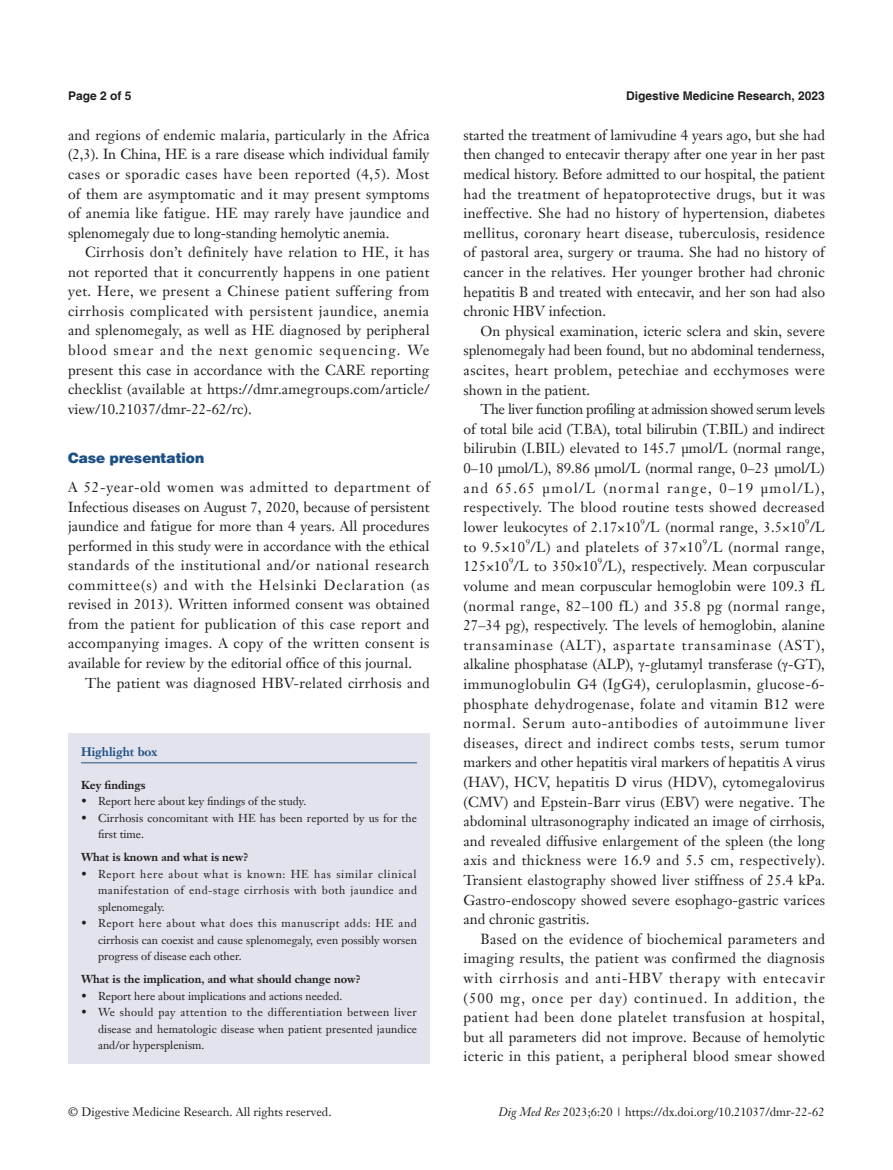
<style>
.page{position:relative;width:893px;height:1170px;background:#fff}
.page>*{position:absolute;margin:0;border:0;box-sizing:border-box;transform-origin:0 0}
.t1{font:14.25px/19.6px "Janson Text LT";letter-spacing:.015em;color:#231f20;text-align:justify}
.t2{font:14.25px "Janson Text LT";letter-spacing:.035em;color:#231f20}
.t3{font:900 14.25px "Helvetica";color:#1c5085}
.t4{font:12px "Janson Text LT";color:#231f20}
.t5{font:700 12px "Helvetica";color:#231f20}
.t6{font:700 12px "Janson Text LT";color:#1c5085}
.t7{font:11.25px/16.5px "Janson Text LT";color:#231f20;text-align:justify}
.t8{font:700 11.25px "Janson Text LT";color:#231f20}
.t9{font:8.25px "Janson Text LT";color:#231f20}
.s1{font-family:"Times New Roman"}
.s2{font-style:italic}
</style>
<div class="page">
<div style="left:68px;top:733px;width:362px;height:330px;background:#e2e3ec"></div>
<hr style="left:81px;top:762px;width:336px;height:1px;background:#1c5085">
<p class="t5" style="left:68px;top:88px;width:65px">Page 2 of 5</p>
<p class="t5" style="left:626px;top:88px;width:200px">Digestive Medicine Research, 2023</p>
<p class="t1" style="left:68px;top:125px;width:363px">and regions of endemic malaria, particularly in the Africa (2,3). In China, HE is a rare disease which individual family cases or sporadic cases have been reported (4,5). Most of them are asymptomatic and it may present symptoms of anemia like fatigue. HE may rarely have jaundice and splenomegaly due to long-standing hemolytic anemia.</p>
<p class="t1" style="left:68px;top:242px;width:363px;text-indent:17px">Cirrhosis don’t definitely have relation to HE, it has not reported that it concurrently happens in one patient yet. Here, we present a Chinese patient suffering from cirrhosis complicated with persistent jaundice, anemia and splenomegaly, as well as HE diagnosed by peripheral blood smear and the next genomic sequencing. We present this case in accordance with the CARE reporting checklist (available at https://dmr.amegroups.com/article/ view/10.21037/dmr-22-62/rc).</p>
<p class="t3" style="left:68px;top:448px;width:138px">Case presentation</p>
<p class="t1" style="left:68px;top:477px;width:363px">A 52-year-old women was admitted to department of Infectious diseases on August 7, 2020, because of persistent jaundice and fatigue for more than 4 years. All procedures performed in this study were in accordance with the ethical standards of the institutional and/or national research committee(s) and with the Helsinki Declaration (as revised in 2013). Written informed consent was obtained from the patient for publication of this case report and accompanying images. A copy of the written consent is available for review by the editorial office of this journal.</p>
<p class="t1" style="left:85px;top:672px;width:346px">The patient was diagnosed HBV-related cirrhosis and</p>
<p class="t6" style="left:81px;top:744px;width:78px">Highlight box</p>
<p class="t8" style="left:81px;top:777px;width:66px">Key findings</p>
<p class="t7" style="left:81px;top:793px;width:227px">• Report here about key findings of the study.</p>
<p class="t7" style="left:98px;top:809px;width:321px;text-indent:-17px">• Cirrhosis concomitant with HE has been reported by us for the first time.</p>
<p class="t8" style="left:81px;top:850px;width:169px">What is known and what is new?</p>
<p class="t7" style="left:98px;top:865px;width:321px;text-indent:-17px">• Report here about what is known: HE has similar clinical manifestation of end-stage cirrhosis with both jaundice and splenomegaly.</p>
<p class="t7" style="left:98px;top:915px;width:320px;text-indent:-17px">• Report here about what does this manuscript adds: HE and cirrhosis can coexist and cause splenomegaly, even possibly worsen progress of disease each other.</p>
<p class="t8" style="left:81px;top:971px;width:281px">What is the implication, and what should change now?</p>
<p class="t7" style="left:81px;top:987px;width:263px">• Report here about implications and actions needed.</p>
<p class="t7" style="left:98px;top:1003px;width:321px;text-indent:-17px">• We should pay attention to the differentiation between liver disease and hematologic disease when patient presented jaundice and/or hypersplenism.</p>
<p class="t1" style="left:463px;top:125px;width:363px">started the treatment of lamivudine 4 years ago, but she had then changed to entecavir therapy after one year in her past medical history. Before admitted to our hospital, the patient had the treatment of hepatoprotective drugs, but it was ineffective. She had no history of hypertension, diabetes mellitus, coronary heart disease, tuberculosis, residence of pastoral area, surgery or trauma. She had no history of cancer in the relatives. Her younger brother had chronic hepatitis B and treated with entecavir, and her son had also chronic HBV infection.</p>
<p class="t1" style="left:463px;top:321px;width:363px;text-indent:17px">On physical examination, icteric sclera and skin, severe splenomegaly had been found, but no abdominal tenderness, ascites, heart problem, petechiae and ecchymoses were shown in the patient.</p>
<p class="t1" style="left:463px;top:399px;width:363px;text-indent:17px">The liver function profiling at admission showed serum levels of total bile acid (T.BA), total bilirubin (T.BIL) and indirect bilirubin (I.BIL) elevated to 145.7 μmol/L (normal range, 0–10 μmol/L), 89.86 μmol/L (normal range, 0–23 μmol/L) and 65.65 μmol/L (normal range, 0–19 μmol/L), respectively. The blood routine tests showed decreased lower leukocytes of 2.17×10 /L (normal range, 3.5×10 /L</p>
<p class="t9" style="left:640px;top:517px;width:6px">9</p>
<p class="t9" style="left:805px;top:517px;width:6px">9</p>
<p class="t2" style="left:463px;top:537px;width:363px">to 9.5×10 /L) and platelets of 37×10 /L (normal range,</p>
<p class="t9" style="left:526px;top:536px;width:6px">9</p>
<p class="t9" style="left:703px;top:536px;width:6px">9</p>
<p class="t1" style="left:463px;top:556px;width:363px">125×10 /L to 350×10 /L), respectively. Mean corpuscular</p>
<p class="t9" style="left:509px;top:556px;width:6px">9</p>
<p class="t9" style="left:598px;top:556px;width:6px">9</p>
<p class="t1" style="left:463px;top:576px;width:363px">volume and mean corpuscular hemoglobin were 109.3 fL (normal range, 82–100 fL) and 35.8 pg (normal range, 27–34 pg), respectively. The levels of hemoglobin, alanine transaminase (ALT), aspartate transaminase (AST), alkaline phosphatase (ALP), <span class="s1">γ</span>-glutamyl transferase (<span class="s1">γ</span>-GT), immunoglobulin G4 (IgG4), ceruloplasmin, glucose-6- phosphate dehydrogenase, folate and vitamin B12 were normal. Serum auto-antibodies of autoimmune liver diseases, direct and indirect combs tests, serum tumor markers and other hepatitis viral markers of hepatitis A virus (HAV), HCV, hepatitis D virus (HDV), cytomegalovirus (CMV) and Epstein-Barr virus (EBV) were negative. The abdominal ultrasonography indicated an image of cirrhosis, and revealed diffusive enlargement of the spleen (the long axis and thickness were 16.9 and 5.5 cm, respectively).<br>Transient elastography showed liver stiffness of 25.4 kPa.<br>Gastro-endoscopy showed severe esophago-gastric varices and chronic gastritis.</p>
<p class="t1" style="left:463px;top:928px;width:363px;text-indent:17px">Based on the evidence of biochemical parameters and imaging results, the patient was confirmed the diagnosis with cirrhosis and anti-HBV therapy with entecavir (500 mg, once per day) continued. In addition, the patient had been done platelet transfusion at hospital, but all parameters did not improve. Because of hemolytic icteric in this patient, a peripheral blood smear showed</p>
<p class="t4" style="left:68px;top:1104px;width:265px">© Digestive Medicine Research. All rights reserved.</p>
<p class="t4" style="left:498px;top:1104px;width:328px"><span class="s2">Dig Med Res</span> 2023;6:20 | https://dx.doi.org/10.21037/dmr-22-62</p>
</div>
